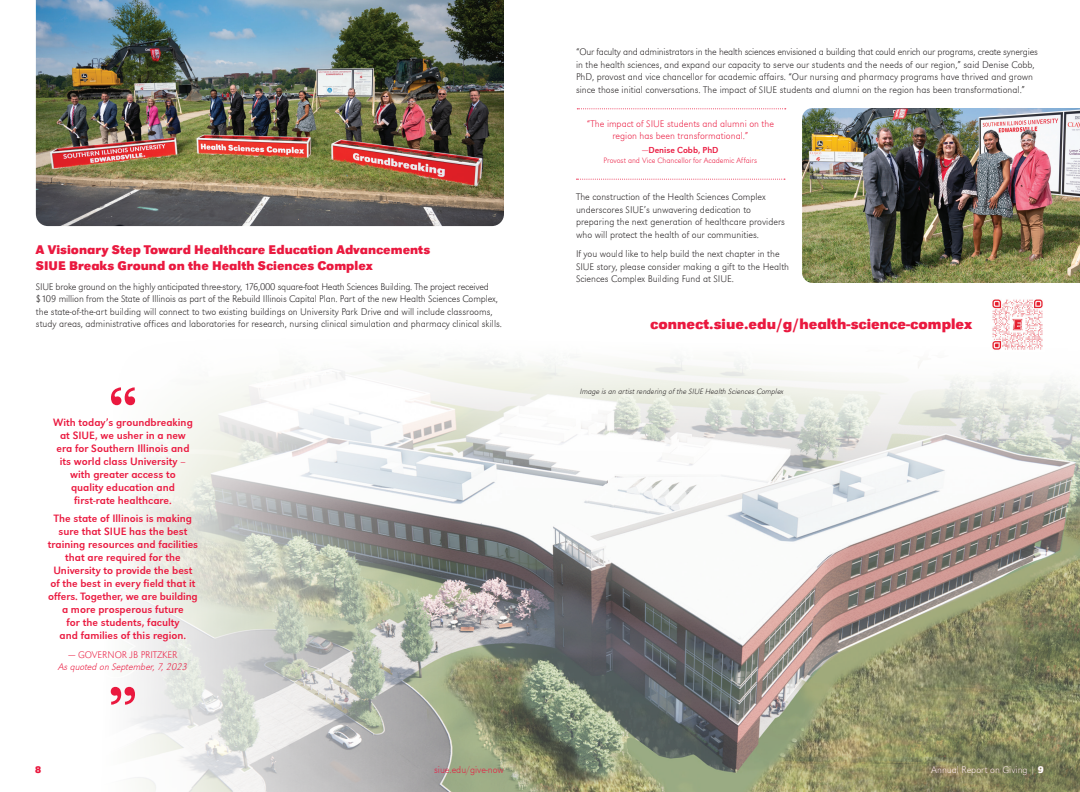
<style>
.page{position:relative;width:1080px;height:792px;background:#fff}
.page>*{position:absolute;margin:0;border:0;box-sizing:border-box;transform-origin:0 0}
.t1{font:700 51px "Baskerville";color:#ea193f}
.t2{font:700 15px "URW Grotesk T";color:#ea193f}
.t3{font:700 13px/16px "URW Grotesk T";color:#ea193f}
.t4{font:11px/13px "URW Grotesk T";color:#ea193f;text-align:center}
.t5{font:10px/12.5px "URW Grotesk T Extr Ligh";color:#231f20}
.t6{font:10px/12px "URW Grotesk T Extr Ligh";color:#ea193f;text-align:center}
.t7{font:10px "URW Grotesk T Extr Ligh Obli";color:#ea193f}
.t8{font:10px "URW Grotesk T Extr Ligh";color:#fff}
.t9{font:700 10px "URW Grotesk T";color:#ea193f}
.t10{font:9px "URW Grotesk T";color:#ea193f}
.t11{font:8px "URW Grotesk T Extr Ligh Obli";color:#231f20}
.t12{font:8px "URW Grotesk T Extr Ligh";color:#ea193f}
.s1{font-family:"URW Grotesk T"}
.s2{font-family:"URW Grotesk T";font-weight:700}
</style>
<div class="page">
<img style="left:124px;top:357px;width:956px;height:435px">
<img style="left:802px;top:108px;width:278px;height:175px">
<img style="left:36px;top:0;width:468px;height:226px">
<img style="left:992px;top:299px;width:51px;height:51px">
<svg style="left:577px;top:108px;width:209px;height:1px"></svg>
<svg style="left:576px;top:179px;width:209px;height:1px"></svg>
<p class="t5" style="left:576px;top:46px;width:463px">“Our faculty and administrators in the health sciences envisioned a building that could enrich our programs, create synergies in the health sciences, and expand our capacity to serve our students and the needs of our region,” said Denise Cobb, PhD, provost and vice chancellor for academic affairs. “Our nursing and pharmacy programs have thrived and grown since those initial conversations. The impact of SIUE students and alumni on the region has been transformational.”</p>
<h3 class="t3" style="left:36px;top:241px;width:396px">A Visionary Step Toward Healthcare Education Advancements<br>SIUE Breaks Ground on the Health Sciences Complex</h3>
<p class="t5" style="left:36px;top:280px;width:468px">SIUE broke ground on the highly anticipated three-story, 176,000 square-foot Heath Sciences Building. The project received $109 million from the State of Illinois as part of the Rebuild Illinois Capital Plan. Part of the new Health Sciences Complex, the state-of-the-art building will connect to two existing buildings on University Park Drive and will include classrooms, study areas, administrative offices and laboratories for research, nursing clinical simulation and pharmacy clinical skills.</p>
<h1 class="t1" style="left:108px;top:370px;width:32px">“</h1>
<p class="t4" style="left:53px;top:416px;width:141px">With today’s groundbreaking at SIUE, we usher in a new era for Southern Illinois and its world class University – with greater access to quality education and first-rate healthcare.</p>
<p class="t4" style="left:48px;top:512px;width:152px">The state of Illinois is making sure that SIUE has the best training resources and facilities that are required for the<br>University to provide the best of the best in every field that it offers. Together, we are building a more prosperous future<br>for the students, faculty<br>and families of this region.</p>
<p class="t6" style="left:69px;top:649px;width:110px"><span class="s1">—</span> GOVERNOR JB PRITZKER</p>
<p class="t7" style="left:58px;top:661px;width:131px">As quoted on September, 7, 2023</p>
<h1 class="t1" style="left:108px;top:669px;width:32px">”</h1>
<p class="t6" style="left:587px;top:117px;width:189px">“The impact of SIUE students and alumni on the region has been transformational.”</p>
<p class="t10" style="left:642px;top:145px;width:78px">—Denise Cobb, PhD</p>
<p class="t12" style="left:604px;top:156px;width:155px">Provost and Vice Chancellor for Academic Affairs</p>
<p class="t5" style="left:576px;top:190px;width:211px">The construction of the Health Sciences Complex underscores SIUE’s unwavering dedication to preparing the next generation of healthcare providers who will protect the health of our communities.</p>
<p class="t5" style="left:576px;top:248px;width:215px">If you would like to help build the next chapter in the<br>SIUE story, please consider making a gift to the Health<br>Sciences Complex Building Fund at SIUE.</p>
<h2 class="t2" style="left:650px;top:315px;width:324px">connect.siue.edu/g/health-science-complex</h2>
<p class="t11" style="left:580px;top:386px;width:205px">Image is an artist rendering of the SIUE Health Sciences Complex</p>
<p class="t9" style="left:35px;top:763px;width:8px">8</p>
<p class="t6" style="left:434px;top:763px;width:71px">siue.edu/give-now</p>
<p class="t8" style="left:931px;top:763px;width:114px">Annual Report on Giving | <span class="s2">9</span></p>
</div>
